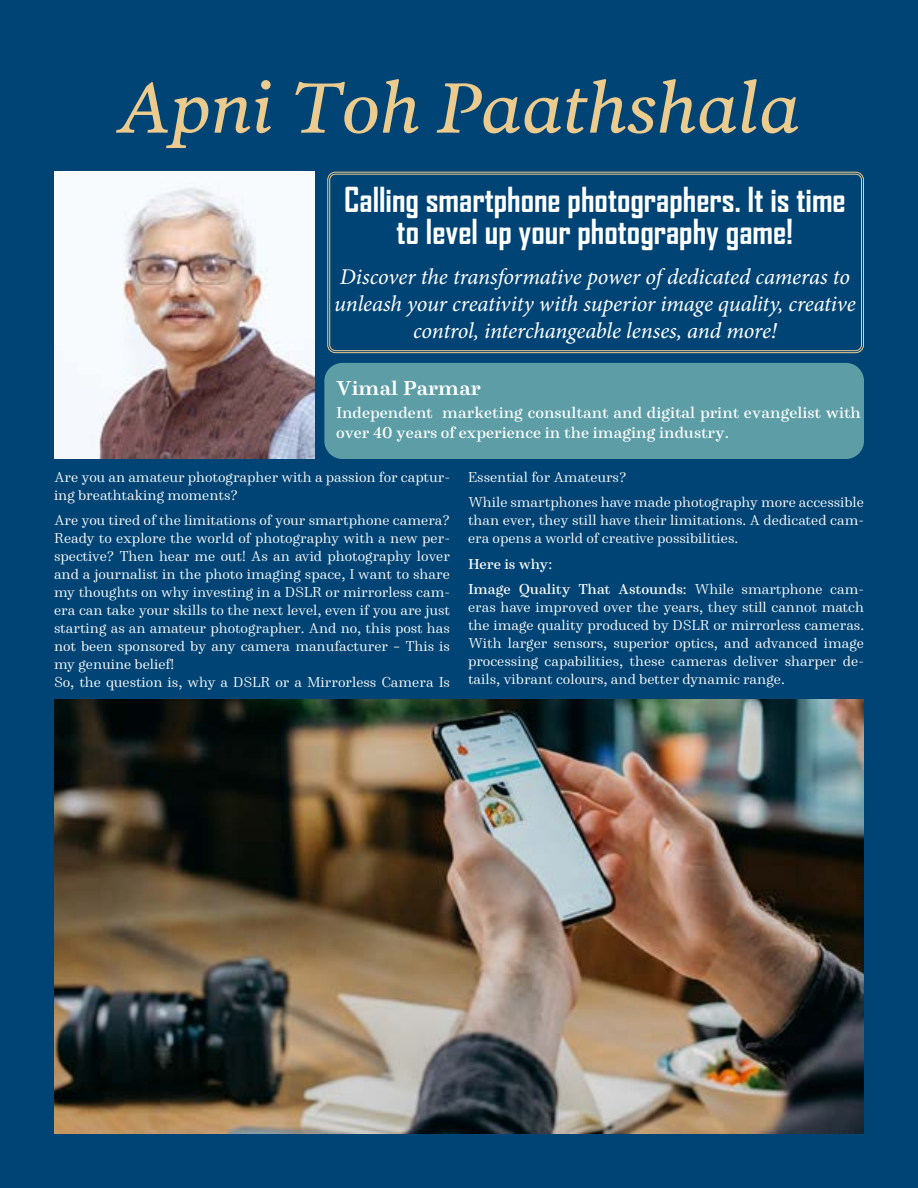
<style>
.page{position:relative;width:918px;height:1188px;background:#004475}
.page>*{position:absolute;margin:0;border:0;box-sizing:border-box;transform-origin:0 0}
.t1{font:72px "Poynter Text Italic Two";color:#eccb8e}
.t2{font:700 33px/31.5px "Agency FB";color:#fff;text-align:center}
.t3{font:italic 22.5px/27px "Minion Pro";letter-spacing:-.01em;color:#fff;text-align:center}
.t4{font:700 21px "Winslow";color:#fff}
.t5{font:600 16.5px/19.8px "Winslow";color:#fff}
.t6{font:15px/18px "Winslow";color:#fff}
.t7{font:600 15px/25.2px "Winslow";color:#fff}
.s1{font-weight:400}
</style>
<div class="page">
<div style="left:327px;top:172px;width:537px;height:181px;border:1px solid #eccb8e;border-radius:8px"></div>
<div style="left:329px;top:174px;width:533px;height:177px;border:1px solid #eccb8e;border-radius:6px"></div>
<img style="left:54px;top:172px;width:260px;height:287px">
<img style="left:54px;top:700px;width:810px;height:434px">
<div style="left:324px;top:363px;width:540px;height:96px;background:#5d9ea6;border-radius:18px"></div>
<h1 class="t1" style="left:118px;top:76px;width:683px">Apni Toh Paathshala</h1>
<h2 class="t2" style="left:344px;top:183px;width:503px">Calling smartphone photographers. It is time to level up your photography game!</h2>
<h3 class="t3" style="left:334px;top:263px;width:523px">Discover the transformative power of dedicated cameras to unleash your creativity with superior image quality, creative control, interchangeable lenses, and more!</h3>
<h3 class="t4" style="left:336px;top:372px;width:146px">Vimal Parmar</h3>
<p class="t5" style="left:336px;top:402px;width:526px">Independent marketing consultant and digital print evangelist with over 40 years of experience in the imaging industry.</p>
<p class="t6" style="left:54px;top:467px;width:398px">Are you an amateur photographer with a passion for captur&shy;ing breathtaking moments?</p>
<p class="t6" style="left:54px;top:510px;width:398px">Are you tired of the limitations of your smartphone camera?<br>Ready to explore the world of photography with a new per&shy;spective? Then hear me out! As an avid photography lover and a journalist in the photo imaging space, I want to share my thoughts on why investing in a DSLR or mirrorless cam&shy;era can take your skills to the next level, even if you are just starting as an amateur photographer. And no, this post has not been sponsored by any camera manufacturer – This is my genuine belief!<br>So, the question is, why a DSLR or a Mirrorless Camera Is</p>
<p class="t6" style="left:468px;top:464px;width:398px;line-height:25.2px">Essential for Amateurs?<br>While smartphones have made photography more accessible</p>
<p class="t6" style="left:468px;top:510px;width:397px">than ever, they still have their limitations. A dedicated cam&shy;era opens a world of creative possibilities.</p>
<p class="t7" style="left:468px;top:550px;width:398px">Here is why:<br>Image Quality That Astounds: <span class="s1">While smartphone cam-</span></p>
<p class="t6" style="left:468px;top:597px;width:398px;text-align:justify">eras have improved over the years, they still cannot match the image quality produced by DSLR or mirrorless cameras.<br>With larger sensors, superior optics, and advanced image processing capabilities, these cameras deliver sharper de&shy;tails, vibrant colours, and better dynamic range.</p>
</div>
